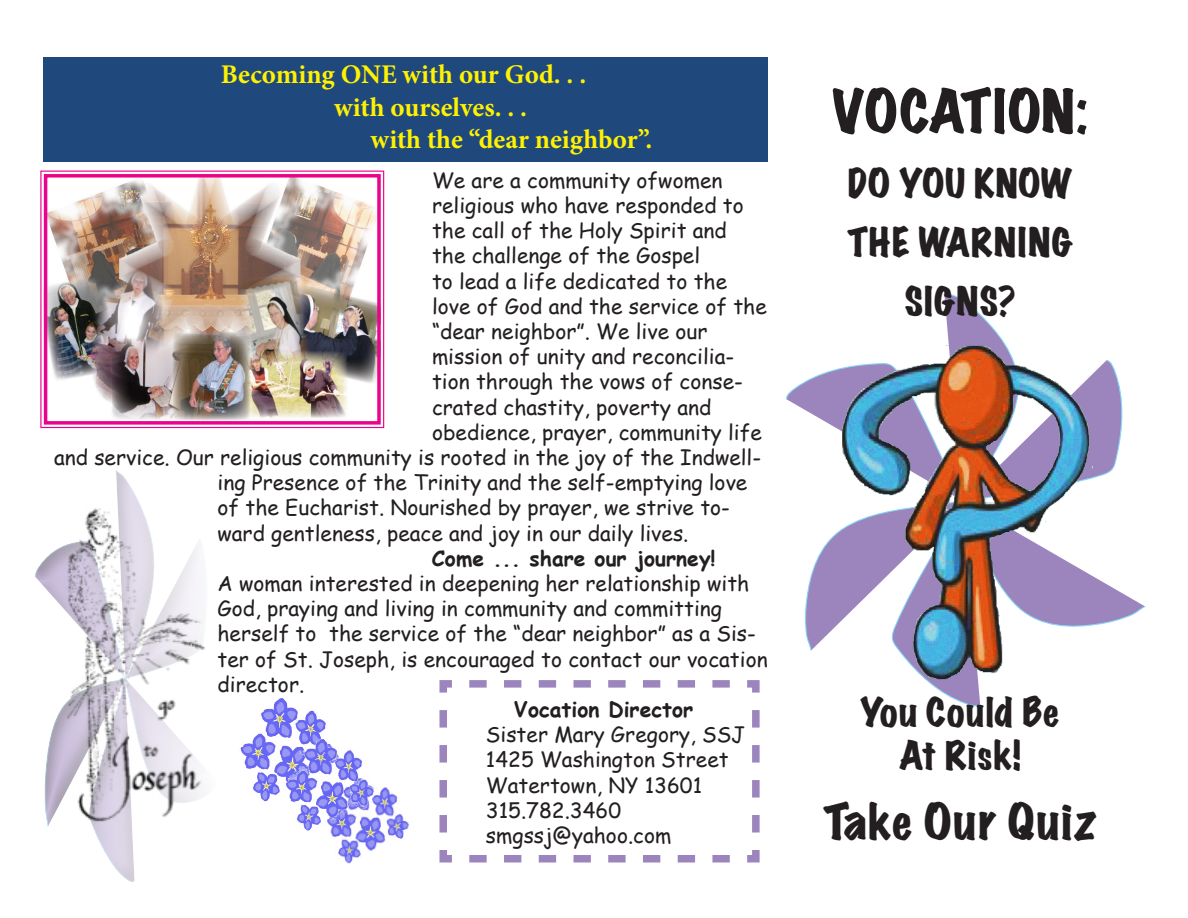
<style>
.page{position:relative;width:1188px;height:918px;background:#fff}
.page>*{position:absolute;margin:0;border:0;box-sizing:border-box;transform-origin:0 0}
.t1{font:expanded 54px "Marker Felt";color:#231f20}
.t2{font:expanded 45px "Marker Felt";letter-spacing:.03em;color:#231f20}
.t3{font:expanded 36px "Marker Felt";letter-spacing:.03em;color:#231f20}
.t4{font:expanded 36px "Marker Felt";color:#231f20}
.t5{font:700 27px "Minion Pro";color:#fff101}
.t6{font:21px/25.2px "Comic Sans MS";color:#231f20}
.t7{font:700 21px "Comic Sans MS";color:#231f20}
</style>
<div class="page">
<svg style="left:786px;top:381px;width:360px;height:237px"></svg>
<svg style="left:805px;top:360px;width:321px;height:291px"></svg>
<svg style="left:926px;top:291px;width:80px;height:416px"></svg>
<img style="left:812px;top:345px;width:280px;height:335px">
<div style="left:43px;top:57px;width:725px;height:105px;background:#1f497d"></div>
<div style="left:20px;top:460px;width:213px;height:439px;background:#231f20;opacity:.5"></div>
<svg style="left:439px;top:680px;width:321px;height:183px"></svg>
<img style="left:40px;top:170px;width:345px;height:259px">
<div style="left:44px;top:174px;width:337px;height:251px;border:3px solid #ed028c"></div>
<img style="left:224px;top:699px;width:102px;height:104px">
<img style="left:331px;top:787px;width:78px;height:77px">
<img style="left:271px;top:740px;width:110px;height:93px">
<p class="t5" style="left:221px;top:56px;width:367px">Becoming ONE with our God. . .</p>
<p class="t5" style="left:334px;top:88px;width:194px">with ourselves. . .</p>
<p class="t5" style="left:371px;top:121px;width:283px">with the “dear neighbor”.</p>
<p class="t6" style="left:432px;top:167px;width:292px">We are a community ofwomen</p>
<p class="t6" style="left:432px;top:192px;width:313px">religious who have responded to</p>
<p class="t6" style="left:432px;top:217px;width:296px">the call of the Holy Spirit and</p>
<p class="t6" style="left:432px;top:242px;width:270px">the challenge of the Gospel</p>
<p class="t6" style="left:432px;top:267px;width:297px">to lead a life dedicated to the</p>
<p class="t6" style="left:432px;top:293px;width:336px">love of God and the service of the</p>
<p class="t6" style="left:432px;top:318px;width:277px">“dear neighbor”. We live our</p>
<p class="t6" style="left:432px;top:343px;width:304px">mission of unity and reconcilia-</p>
<p class="t6" style="left:432px;top:368px;width:312px">tion through the vows of conse-</p>
<p class="t6" style="left:432px;top:393px;width:281px">crated chastity, poverty and</p>
<p class="t6" style="left:432px;top:419px;width:331px">obedience, prayer, community life</p>
<p class="t6" style="left:54px;top:444px;width:709px">and service. Our religious community is rooted in the joy of the Indwell-</p>
<p class="t6" style="left:218px;top:469px;width:531px">ing Presence of the Trinity and the self-emptying love</p>
<p class="t6" style="left:218px;top:494px;width:514px">of the Eucharist. Nourished by prayer, we strive to-</p>
<p class="t6" style="left:218px;top:519px;width:472px">ward gentleness, peace and joy in our daily lives.</p>
<p class="t7" style="left:432px;top:543px;width:285px">Come ... share our journey!</p>
<p class="t6" style="left:218px;top:570px;width:552px">A woman interested in deepening her relationship with God, praying and living in community and committing herself to the service of the “dear neighbor” as a Sis&shy;ter of St. Joseph, is encouraged to contact our vocation director.</p>
<p class="t7" style="left:514px;top:694px;width:181px">Vocation Director</p>
<p class="t6" style="left:486px;top:721px;width:261px">Sister Mary Gregory, SSJ</p>
<p class="t6" style="left:486px;top:746px;width:244px">1425 Washington Street</p>
<p class="t6" style="left:486px;top:771px;width:218px">Watertown, NY 13601</p>
<p class="t6" style="left:486px;top:797px;width:137px">315.782.3460</p>
<p class="t6" style="left:486px;top:822px;width:187px">smgssj@yahoo.com</p>
<p class="t1" style="left:832px;top:71px;width:257px">VOCATION:</p>
<p class="t4" style="left:847px;top:156px;width:227px">DO YOU KNOW</p>
<p class="t3" style="left:847px;top:216px;width:227px">THE WARNING</p>
<p class="t3" style="left:905px;top:275px;width:112px">SIGNS?</p>
<p class="t3" style="left:861px;top:686px;width:200px">You Could Be</p>
<p class="t3" style="left:899px;top:729px;width:123px">At Risk!</p>
<p class="t2" style="left:823px;top:789px;width:275px">Take Our Quiz</p>
</div>
